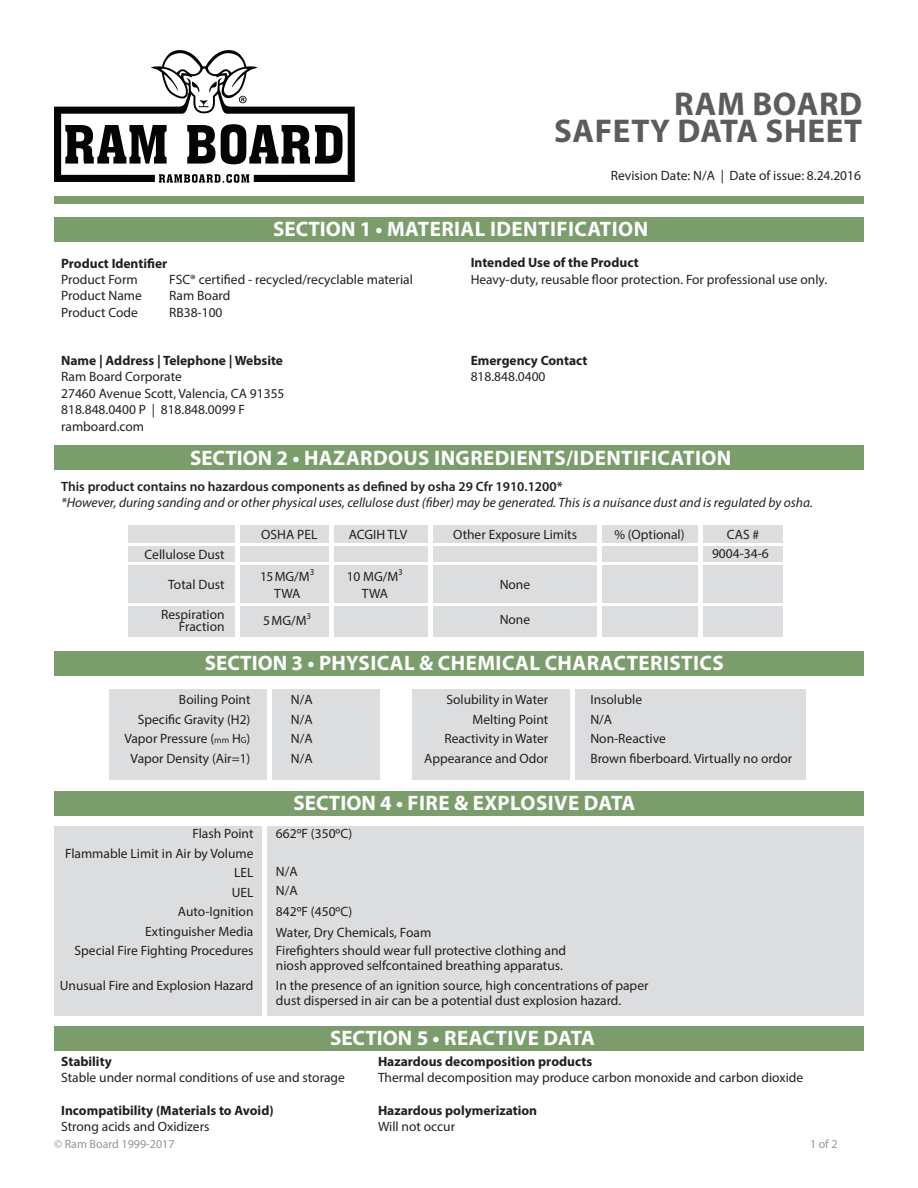
<style>
.page{position:relative;width:918px;height:1188px;background:#fff}
.page>*{position:absolute;margin:0;border:0;box-sizing:border-box;transform-origin:0 0}
.t1{font:700 33px "Myriad Pro";letter-spacing:.02em;color:#5c5c5c}
.t2{font:700 21px "Myriad Pro";letter-spacing:.02em;color:#fff}
.t3{font:700 21px "Myriad Pro";color:#fff}
.t4{font:13.5px/15px "Myriad Pro";color:#231f20}
.t5{font:700 13.5px "Myriad Pro";color:#231f20}
.t6{font:italic 13.5px "Myriad Pro";color:#231f20}
.t7{font:600 13.5px "Myriad Pro";color:#231f20}
.t8{font:12px "Myriad Pro";color:#939598}
.s1{font-size:9px}
</style>
<div class="page">
<div style="left:54px;top:826px;width:810px;height:190px;background:#dcdddf"></div>
<div style="left:110px;top:689px;width:270px;height:91px;background:#dcdddf"></div>
<div style="left:413px;top:689px;width:393px;height:91px;background:#dcdddf"></div>
<div style="left:54px;top:218px;width:810px;height:24px;background:#7a9d6b"></div>
<div style="left:54px;top:446px;width:810px;height:24px;background:#7a9d6b"></div>
<div style="left:54px;top:791px;width:810px;height:25px;background:#7a9d6b"></div>
<div style="left:54px;top:651px;width:810px;height:24px;background:#7a9d6b"></div>
<div style="left:262px;top:820px;width:5px;height:201px;background:#fff"></div>
<div style="left:267px;top:686px;width:5px;height:96px;background:#fff"></div>
<div style="left:570px;top:686px;width:5px;height:96px;background:#fff"></div>
<div style="left:54px;top:196px;width:810px;height:8px;background:#7a9d6b"></div>
<svg style="left:54px;top:50px;width:301px;height:133px"></svg>
<div style="left:128px;top:525px;width:655px;height:112px;background:#dcdddf"></div>
<div style="left:235px;top:521px;width:5px;height:123px;background:#fff"></div>
<hr style="left:329px;top:521px;width:4px;height:123px;background:#fff">
<div style="left:428px;top:521px;width:5px;height:123px;background:#fff"></div>
<hr style="left:127px;top:543px;width:662px;height:2px;background:#fff">
<hr style="left:127px;top:562px;width:662px;height:2px;background:#fff">
<hr style="left:127px;top:603px;width:662px;height:2px;background:#fff">
<div style="left:597px;top:521px;width:5px;height:123px;background:#fff"></div>
<div style="left:698px;top:521px;width:5px;height:123px;background:#fff"></div>
<div style="left:54px;top:1027px;width:810px;height:24px;background:#7a9d6b"></div>
<p class="t1" style="left:674px;top:82px;width:189px">RAM BOARD</p>
<p class="t1" style="left:554px;top:109px;width:310px">SAFETY DATA SHEET</p>
<p class="t4" style="left:611px;top:168px;width:252px">Revision Date: N/A | Date of issue: 8.24.2016</p>
<p class="t2" style="left:273px;top:216px;width:377px">SECTION 1 • MATERIAL IDENTIFICATION</p>
<p class="t5" style="left:61px;top:254px;width:108px">Product Identifier</p>
<p class="t4" style="left:61px;top:272px;width:78px">Product Form</p>
<p class="t4" style="left:169px;top:272px;width:245px">FSC® certified - recycled/recyclable material</p>
<p class="t4" style="left:61px;top:288px;width:82px">Product Name</p>
<p class="t4" style="left:169px;top:288px;width:63px">Ram Board</p>
<p class="t4" style="left:61px;top:305px;width:78px">Product Code</p>
<p class="t4" style="left:169px;top:305px;width:55px">RB38-100</p>
<p class="t5" style="left:61px;top:351px;width:223px">Name | Address | Telephone | Website</p>
<p class="t4" style="left:61px;top:369px;width:122px">Ram Board Corporate</p>
<p class="t4" style="left:61px;top:385px;width:225px">27460 Avenue Scott, Valencia, CA 91355</p>
<p class="t4" style="left:61px;top:402px;width:185px">818.848.0400 P | 818.848.0099 F</p>
<p class="t4" style="left:61px;top:418px;width:84px">ramboard.com</p>
<p class="t5" style="left:471px;top:254px;width:169px">Intended Use of the Product</p>
<p class="t4" style="left:471px;top:271px;width:358px">Heavy-duty, reusable floor protection. For professional use only.</p>
<p class="t5" style="left:471px;top:351px;width:118px">Emergency Contact</p>
<p class="t4" style="left:471px;top:368px;width:76px">818.848.0400</p>
<p class="t2" style="left:190px;top:444px;width:543px">SECTION 2 • HAZARDOUS INGREDIENTS/IDENTIFICATION</p>
<p class="t7" style="left:61px;top:478px;width:503px">This product contains no hazardous components as defined by osha 29 Cfr 1910.1200*</p>
<p class="t6" style="left:61px;top:495px;width:753px">*However, during sanding and or other physical uses, cellulose dust (fiber) may be generated. This is a nuisance dust and is regulated by osha.</p>
<p class="t4" style="left:145px;top:546px;width:82px">Cellulose Dust</p>
<p class="t4" style="left:168px;top:576px;width:58px">Total Dust</p>
<p class="t4" style="left:161px;top:608px;width:65px;line-height:12px;text-align:right">Respiration<br>Fraction</p>
<p class="t4" style="left:261px;top:527px;width:58px">OSHA PEL</p>
<p class="t4" style="left:349px;top:527px;width:60px">ACGIH TLV</p>
<p class="t4" style="left:453px;top:527px;width:125px">Other Exposure Limits</p>
<p class="t4" style="left:614px;top:527px;width:72px">% (Optional)</p>
<p class="t4" style="left:727px;top:527px;width:34px">CAS #</p>
<p class="t4" style="left:260px;top:569px;width:56px">15MG/M<sup>3</sup></p>
<p class="t4" style="left:274px;top:585px;width:28px">TWA</p>
<p class="t4" style="left:263px;top:613px;width:49px">5MG/M<sup>3</sup></p>
<p class="t4" style="left:347px;top:569px;width:57px">10 MG/M<sup>3</sup></p>
<p class="t4" style="left:362px;top:585px;width:28px">TWA</p>
<p class="t4" style="left:500px;top:576px;width:32px">None</p>
<p class="t4" style="left:500px;top:612px;width:32px">None</p>
<p class="t4" style="left:712px;top:546px;width:58px">9004-34-6</p>
<p class="t2" style="left:205px;top:649px;width:520px">SECTION 3 • PHYSICAL &amp; CHEMICAL CHARACTERISTICS</p>
<p class="t4" style="left:179px;top:692px;width:73px">Boiling Point</p>
<p class="t4" style="left:138px;top:712px;width:114px">Specific Gravity (H2)</p>
<p class="t4" style="left:124px;top:731px;width:128px">Vapor Pressure (<span class="s1">mm</span> H<span class="s1">G</span>)</p>
<p class="t4" style="left:131px;top:751px;width:121px">Vapor Density (Air=1)</p>
<p class="t4" style="left:192px;top:826px;width:63px">Flash Point</p>
<p class="t4" style="left:65px;top:846px;width:190px">Flammable Limit in Air by Volume</p>
<p class="t4" style="left:234px;top:865px;width:21px">LEL</p>
<p class="t4" style="left:232px;top:885px;width:23px">UEL</p>
<p class="t4" style="left:178px;top:904px;width:77px">Auto-Ignition</p>
<p class="t4" style="left:145px;top:924px;width:110px">Extinguisher Media</p>
<p class="t4" style="left:75px;top:943px;width:180px">Special Fire Fighting Procedures</p>
<p class="t4" style="left:60px;top:978px;width:195px">Unusual Fire and Explosion Hazard</p>
<p class="t4" style="left:291px;top:692px;width:23px">N/A</p>
<p class="t4" style="left:291px;top:711px;width:23px">N/A</p>
<p class="t4" style="left:291px;top:731px;width:23px">N/A</p>
<p class="t4" style="left:291px;top:750px;width:23px">N/A</p>
<p class="t4" style="left:447px;top:692px;width:103px">Solubility in Water</p>
<p class="t4" style="left:473px;top:712px;width:77px">Melting Point</p>
<p class="t4" style="left:444px;top:731px;width:105px">Reactivity in Water</p>
<p class="t4" style="left:424px;top:751px;width:126px">Appearance and Odor</p>
<p class="t4" style="left:590px;top:692px;width:53px">Insoluble</p>
<p class="t4" style="left:590px;top:711px;width:23px">N/A</p>
<p class="t4" style="left:590px;top:731px;width:77px">Non-Reactive</p>
<p class="t4" style="left:590px;top:750px;width:203px">Brown fiberboard. Virtually no ordor</p>
<p class="t2" style="left:294px;top:789px;width:343px">SECTION 4 • FIRE &amp; EXPLOSIVE DATA</p>
<p class="t4" style="left:276px;top:826px;width:78px">662ºF (350ºC)</p>
<p class="t4" style="left:276px;top:864px;width:23px">N/A</p>
<p class="t4" style="left:276px;top:883px;width:23px">N/A</p>
<p class="t4" style="left:276px;top:904px;width:78px">842ºF (450ºC)</p>
<p class="t4" style="left:276px;top:925px;width:157px">Water, Dry Chemicals, Foam</p>
<p class="t4" style="left:276px;top:943px;width:292px">Firefighters should wear full protective clothing and</p>
<p class="t4" style="left:276px;top:958px;width:288px">niosh approved selfcontained breathing apparatus.</p>
<p class="t4" style="left:276px;top:978px;width:374px">In the presence of an ignition source, high concentrations of paper dust dispersed in air can be a potential dust explosion hazard.</p>
<p class="t3" style="left:330px;top:1025px;width:266px">SECTION 5 • REACTIVE DATA</p>
<p class="t5" style="left:61px;top:1053px;width:52px">Stability</p>
<p class="t4" style="left:61px;top:1070px;width:285px">Stable under normal conditions of use and storage</p>
<p class="t5" style="left:61px;top:1101px;width:214px">Incompatibility (Materials to Avoid)</p>
<p class="t4" style="left:61px;top:1119px;width:150px">Strong acids and Oxidizers</p>
<p class="t5" style="left:378px;top:1053px;width:216px">Hazardous decomposition products</p>
<p class="t4" style="left:378px;top:1070px;width:427px">Thermal decomposition may produce carbon monoxide and carbon dioxide</p>
<p class="t5" style="left:378px;top:1101px;width:161px">Hazardous polymerization</p>
<p class="t4" style="left:378px;top:1119px;width:79px">Will not occur</p>
<p class="t8" style="left:54px;top:1136px;width:122px">© Ram Board 1999-2017</p>
<p class="t8" style="left:810px;top:1136px;width:29px">1 of 2</p>
</div>
